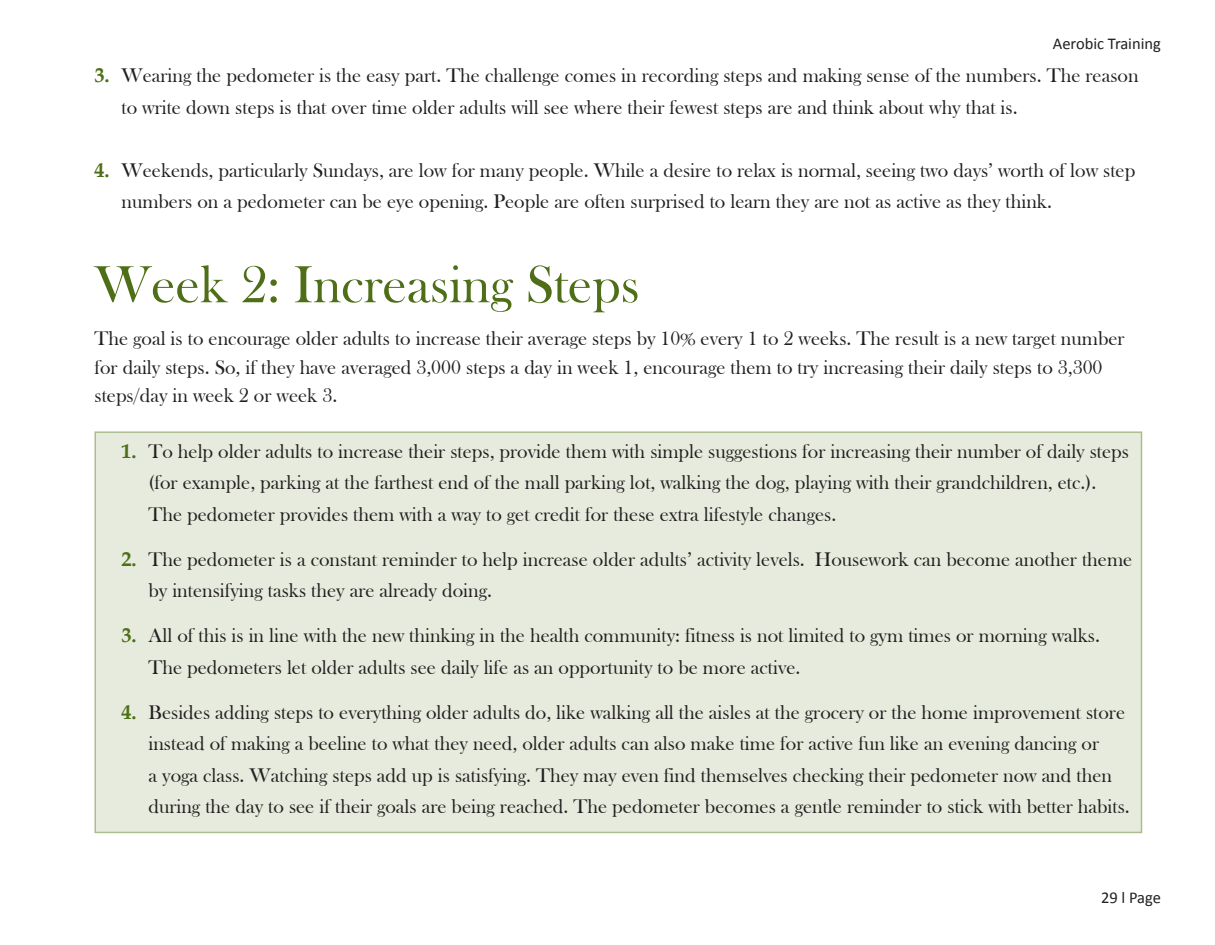
<style>
.page{position:relative;width:1215px;height:945px;background:#fff}
.page>*{position:absolute;margin:0;border:0;box-sizing:border-box;transform-origin:0 0}
.Normal_wrd_4{font:54px "Baskerville Old Face";color:#4e6e17}
.Normal_wrd_4-2{font:20.25px/31.5px "Baskerville Old Face";color:#231f20}
.t1{font:16.5px "Calibri";color:#231f20}
.s1{font-family:"Book Antiqua";font-weight:700;color:#4e6e17}
</style>
<div class="page">
<div style="left:94px;top:431px;width:1048px;height:402px;background:#e6ebdd;border:2px solid #adbc8f"></div>
<p class="t1" style="left:1053px;top:33px;width:110px">Aerobic Training</p>
<p class="Normal_wrd_4-2" style="left:122px;top:60px;width:1019px;text-indent:-27px"><span class="s1">3.</span> Wearing the pedometer is the easy part. The challenge comes in recording steps and making sense of the numbers. The reason to write down steps is that over time older adults will see where their fewest steps are and think about why that is.</p>
<p class="Normal_wrd_4-2" style="left:122px;top:155px;width:1015px;text-indent:-27px"><span class="s1">4.</span> Weekends, particularly Sundays, are low for many people. While a desire to relax is normal, seeing two days’ worth of low step numbers on a pedometer can be eye opening. People are often surprised to learn they are not as active as they think.</p>
<p class="Normal_wrd_4" style="left:94px;top:255px;width:547px">Week 2: Increasing Steps</p>
<p class="Normal_wrd_4-2" style="left:94px;top:325px;width:1032px;line-height:28.5px">The goal is to encourage older adults to increase their average steps by 10% every 1 to 2 weeks. The result is a new target number for daily steps. So, if they have averaged 3,000 steps a day in week 1, encourage them to try increasing their daily steps to 3,300 steps/day in week 2 or week 3.</p>
<p class="Normal_wrd_4-2" style="left:148px;top:436px;width:982px;text-indent:-27px"><span class="s1">1.</span> To help older adults to increase their steps, provide them with simple suggestions for increasing their number of daily steps (for example, parking at the farthest end of the mall parking lot, walking the dog, playing with their grandchildren, etc.).<br>The pedometer provides them with a way to get credit for these extra lifestyle changes.</p>
<p class="Normal_wrd_4-2" style="left:148px;top:544px;width:985px;text-indent:-27px"><span class="s1">2.</span> The pedometer is a constant reminder to help increase older adults’ activity levels. Housework can become another theme by intensifying tasks they are already doing.</p>
<p class="Normal_wrd_4-2" style="left:148px;top:620px;width:953px;text-indent:-27px"><span class="s1">3.</span> All of this is in line with the new thinking in the health community: fitness is not limited to gym times or morning walks.<br>The pedometers let older adults see daily life as an opportunity to be more active.</p>
<p class="Normal_wrd_4-2" style="left:148px;top:697px;width:983px;text-indent:-27px"><span class="s1">4.</span> Besides adding steps to everything older adults do, like walking all the aisles at the grocery or the home improvement store instead of making a beeline to what they need, older adults can also make time for active fun like an evening dancing or<br>a yoga class. Watching steps add up is satisfying. They may even find themselves checking their pedometer now and then during the day to see if their goals are being reached. The pedometer becomes a gentle reminder to stick with better habits.</p>
<p class="t1" style="left:1101px;top:887px;width:61px">29 l Page</p>
</div>
